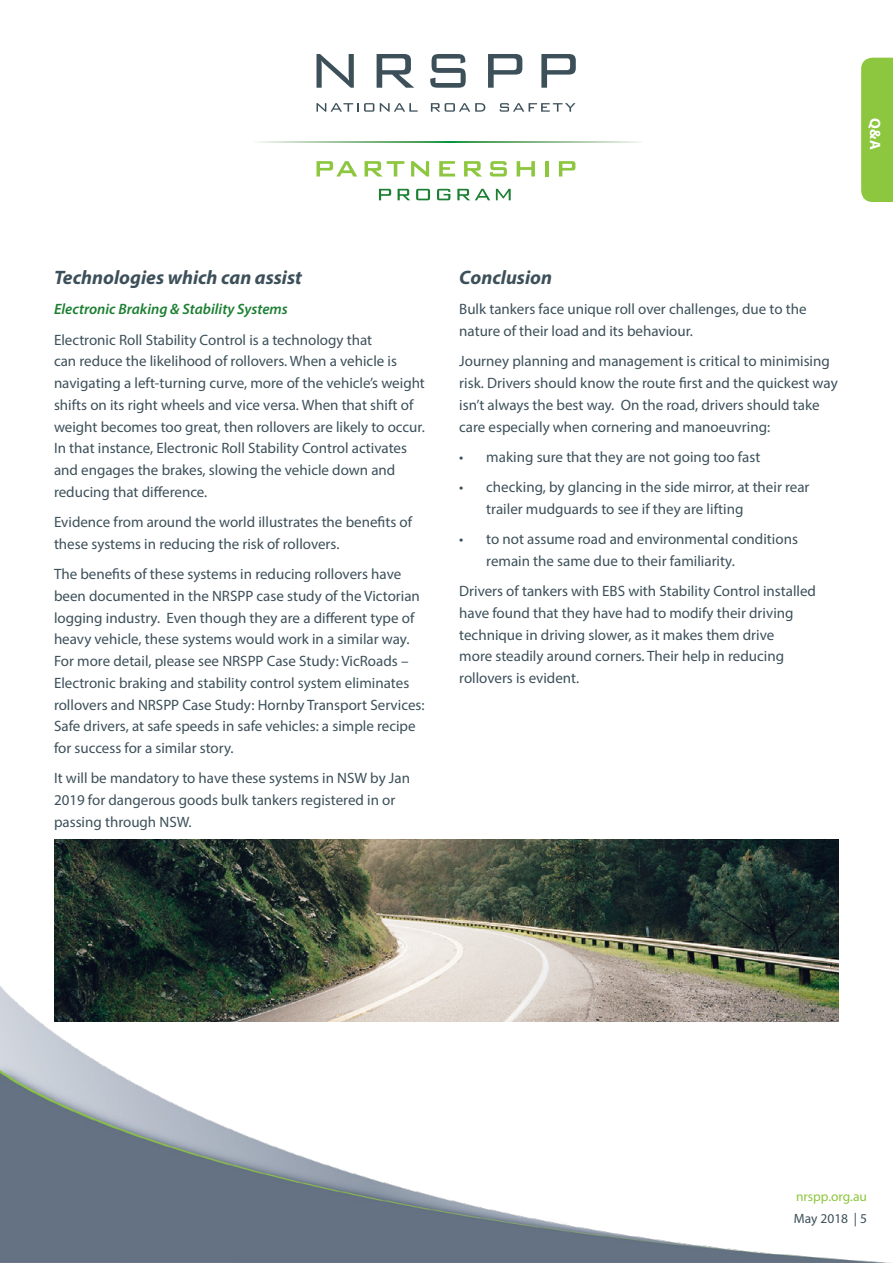
<style>
.page{position:relative;width:893px;height:1263px;background:#fff}
.page>*{position:absolute;margin:0;border:0;box-sizing:border-box;transform-origin:0 0}
.t1{font:italic 700 19.5px "Myriad Pro";color:#3d505a}
.t2{font:15px/21.8px "Myriad Pro";color:#3d505a}
.t3{font:italic 600 15px "Myriad Pro";color:#1c7f32}
.t4{font:700 15px "Myriad Pro";color:#fff}
.t5{font:13.5px "Myriad Pro";color:#8dc63f}
.t6{font:13.5px "Myriad Pro";color:#3d505a}
</style>
<div class="page">
<img style="left:0;top:986px;width:891px;height:277px">
<div style="left:861px;top:58px;width:32px;height:144px;background:#8dc63f"></div>
<svg style="left:316px;top:103px;width:58px;height:9px"></svg>
<svg style="left:380px;top:103px;width:38px;height:9px"></svg>
<svg style="left:431px;top:103px;width:54px;height:9px"></svg>
<svg style="left:500px;top:103px;width:75px;height:9px"></svg>
<svg style="left:317px;top:161px;width:40px;height:15px"></svg>
<svg style="left:365px;top:161px;width:39px;height:15px"></svg>
<svg style="left:411px;top:161px;width:18px;height:15px"></svg>
<svg style="left:439px;top:161px;width:16px;height:15px"></svg>
<svg style="left:464px;top:161px;width:18px;height:15px"></svg>
<svg style="left:490px;top:161px;width:17px;height:15px"></svg>
<svg style="left:517px;top:161px;width:18px;height:15px"></svg>
<hr style="left:545px;top:161px;width:4px;height:15px;background:#8dc63f">
<svg style="left:559px;top:161px;width:16px;height:15px"></svg>
<svg style="left:379px;top:189px;width:12px;height:11px"></svg>
<svg style="left:398px;top:189px;width:12px;height:11px"></svg>
<svg style="left:416px;top:189px;width:14px;height:11px"></svg>
<svg style="left:437px;top:189px;width:13px;height:11px"></svg>
<svg style="left:457px;top:189px;width:33px;height:11px"></svg>
<svg style="left:496px;top:189px;width:15px;height:11px"></svg>
<svg style="left:316px;top:54px;width:38px;height:34px"></svg>
<svg style="left:377px;top:54px;width:37px;height:34px"></svg>
<svg style="left:430px;top:54px;width:36px;height:34px"></svg>
<svg style="left:488px;top:54px;width:34px;height:34px"></svg>
<svg style="left:541px;top:54px;width:35px;height:34px"></svg>
<svg style="left:258px;top:141px;width:383px;height:1px"></svg>
<img style="left:55px;top:839px;width:784px;height:183px">
<p class="t4" style="left:885px;top:118px;width:33px;rotate:90deg">Q&amp;A</p>
<h1 class="t1" style="left:54px;top:265px;width:250px">Technologies which can assist</h1>
<p class="t3" style="left:54px;top:300px;width:235px">Electronic Braking &amp; Stability Systems</p>
<p class="t2" style="left:54px;top:328px;width:372px">Electronic Roll Stability Control is a technology that<br>can reduce the likelihood of rollovers. When a vehicle is navigating a left-turning curve, more of the vehicle’s weight shifts on its right wheels and vice versa. When that shift of weight becomes too great, then rollovers are likely to occur.<br>In that instance, Electronic Roll Stability Control activates and engages the brakes, slowing the vehicle down and reducing that difference.</p>
<p class="t2" style="left:54px;top:511px;width:360px">Evidence from around the world illustrates the benefits of these systems in reducing the risk of rollovers.</p>
<p class="t2" style="left:54px;top:563px;width:372px">The benefits of these systems in reducing rollovers have been documented in the NRSPP case study of the Victorian logging industry. Even though they are a different type of heavy vehicle, these systems would work in a similar way.<br>For more detail, please see NRSPP Case Study: VicRoads – Electronic braking and stability control system eliminates rollovers and NRSPP Case Study: Hornby Transport Services:<br>Safe drivers, at safe speeds in safe vehicles: a simple recipe for success for a similar story.</p>
<p class="t2" style="left:54px;top:767px;width:358px">It will be mandatory to have these systems in NSW by Jan<br>2019 for dangerous goods bulk tankers registered in or passing through NSW.</p>
<h1 class="t1" style="left:459px;top:265px;width:94px">Conclusion</h1>
<p class="t2" style="left:459px;top:298px;width:349px">Bulk tankers face unique roll over challenges, due to the nature of their load and its behaviour.</p>
<p class="t2" style="left:459px;top:350px;width:380px">Journey planning and management is critical to minimising risk. Drivers should know the route first and the quickest way isn’t always the best way. On the road, drivers should take care especially when cornering and manoeuvring:</p>
<p class="t2" style="left:459px;top:446px;width:303px">• making sure that they are not going too fast</p>
<p class="t2" style="left:486px;top:476px;width:325px;text-indent:-27px">• checking, by glancing in the side mirror, at their rear trailer mudguards to see if they are lifting</p>
<p class="t2" style="left:486px;top:528px;width:313px;text-indent:-27px">• to not assume road and environmental conditions remain the same due to their familiarity.</p>
<p class="t2" style="left:459px;top:580px;width:358px">Drivers of tankers with EBS with Stability Control installed have found that they have had to modify their driving technique in driving slower, as it makes them drive<br>more steadily around corners. Their help in reducing rollovers is evident.</p>
<p class="t5" style="left:796px;top:1188px;width:72px">nrspp.org.au</p>
<p class="t6" style="left:794px;top:1210px;width:74px">May 2018 | 5</p>
</div>
